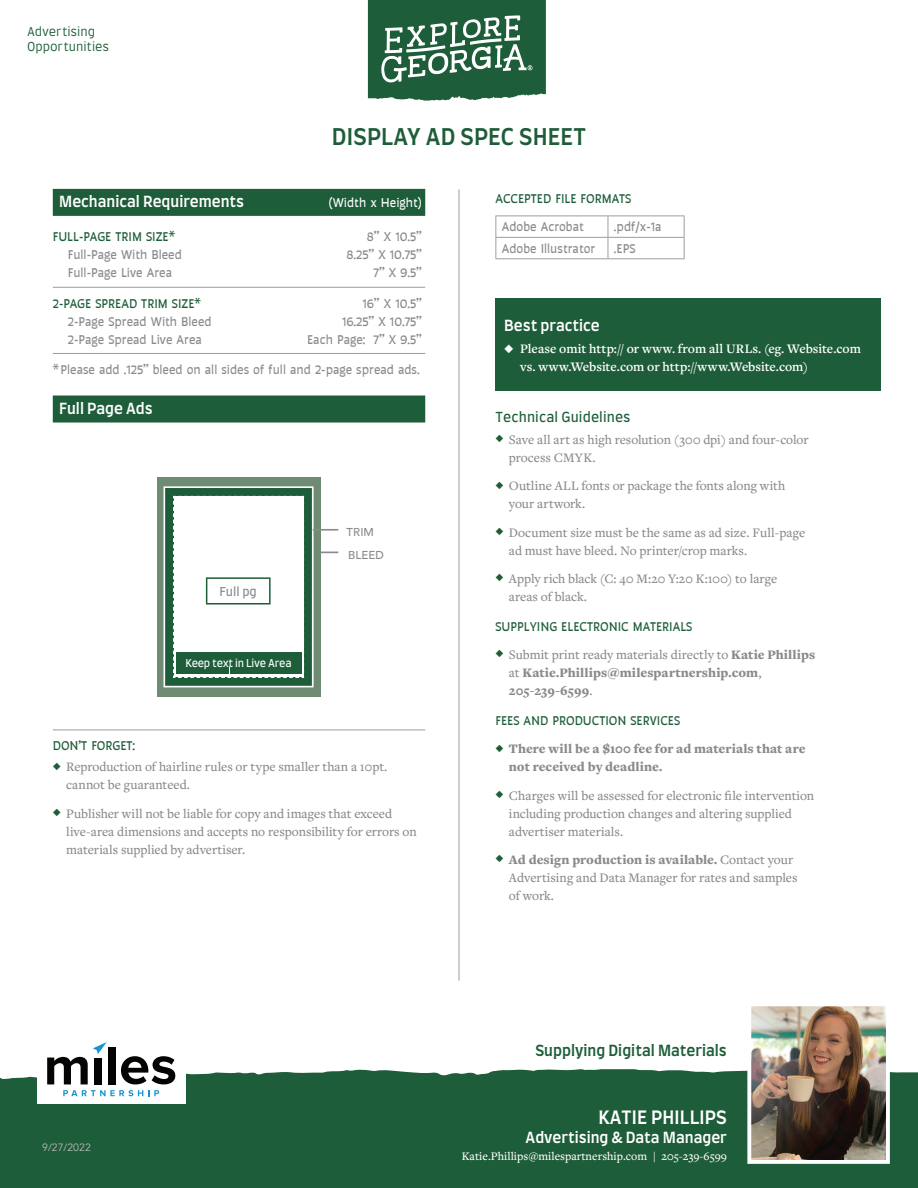
<style>
.page{position:relative;width:918px;height:1188px;background:#fff}
.page>*{position:absolute;margin:0;border:0;box-sizing:border-box;transform-origin:0 0}
.t1{font:500 22.5px "Farro";letter-spacing:.01em;color:#1e5d39}
.t2{font:500 18px "Farro";letter-spacing:.01em;color:#fff}
.t3{font:500 15px "Farro";color:#fff}
.t4{font:500 15px "Farro";color:#1e5d39}
.Bullet{font:500 13.5px/18px "Freight Text Pro";letter-spacing:-.005em;color:#898a8e}
.SubSection_No_Rule{font:13.5px "Auster";color:#898a8e}
.Bullet-2{font:900 13.5px/18px "Freight Text Pro";letter-spacing:.005em;color:#898a8e}
.SubSection_No_Rule-2{font:13.5px "Auster";color:#1e5d39}
.Bullet-3{font:600 13.5px/18px "Freight Text Pro";letter-spacing:-.005em;color:#fff}
.t5{font:13.5px "Farro";letter-spacing:.01em;color:#1e5d39}
.t6{font:13.5px "Auster";color:#fff}
.t7{font:500 12px "Freight Text Pro";color:#fff}
.t8{font:300 12px/14.4px "Farro";letter-spacing:-.005em;color:#1e5d39}
.t9{font:12px "Farro";color:#898a8e}
.t10{font:500 11.4px "Avenir";color:#898a8e}
.t11{font:10.5px "Farro";letter-spacing:-.02em;color:#fff}
.t12{font:10.5px "Avenir";color:#bdbcbd}
.s1{color:#1e5d39}
.s2{font-weight:500}
.s3{font-weight:900}
</style>
<div class="page">
<div style="left:0;top:1069px;width:918px;height:119px;background:#1e5d39"></div>
<div style="left:53px;top:189px;width:372px;height:27px;background:#1e5d39"></div>
<div style="left:53px;top:396px;width:372px;height:27px;background:#1e5d39"></div>
<hr style="left:459px;top:190px;width:1px;height:791px;background:#9c9d9f">
<div style="left:157px;top:477px;width:163px;height:220px;background:#708b73"></div>
<div style="left:163px;top:486px;width:151px;height:201px;background:#1e5d39;border:2px solid #fff"></div>
<svg style="left:173px;top:495px;width:132px;height:183px;background:#dce5e0"></svg>
<hr style="left:313px;top:529px;width:25px;height:2px;background:#898a8e">
<svg style="left:320px;top:552px;width:18px;height:1px"></svg>
<hr style="left:495px;top:216px;width:113px;height:1px;background:#9c9d9f">
<hr style="left:608px;top:216px;width:77px;height:1px;background:#9c9d9f">
<hr style="left:495px;top:237px;width:113px;height:1px;background:#9c9d9f">
<svg style="left:495px;top:216px;width:1px;height:42px"></svg>
<hr style="left:608px;top:237px;width:77px;height:1px;background:#9c9d9f">
<svg style="left:608px;top:216px;width:1px;height:42px"></svg>
<svg style="left:684px;top:216px;width:1px;height:42px"></svg>
<hr style="left:495px;top:258px;width:113px;height:1px;background:#9c9d9f">
<hr style="left:608px;top:258px;width:77px;height:1px;background:#9c9d9f">
<div style="left:37px;top:1035px;width:148px;height:69px;background:#fff"></div>
<div style="left:109px;top:1047px;width:7px;height:37px;background:#040503"></div>
<svg style="left:121px;top:1056px;width:54px;height:28px"></svg>
<svg style="left:47px;top:1042px;width:60px;height:42px"></svg>
<svg style="left:63px;top:1090px;width:96px;height:6px"></svg>
<div style="left:495px;top:298px;width:386px;height:93px;background:#1e5d39"></div>
<svg style="left:368px;top:0;width:178px;height:101px;background:#467a5c"></svg>
<hr style="left:53px;top:287px;width:372px;height:1px;background:#9c9d9f">
<hr style="left:53px;top:353px;width:372px;height:1px;background:#9c9d9f">
<hr style="left:53px;top:730px;width:372px;height:1px;background:#9c9d9f">
<img style="left:752px;top:1007px;width:133px;height:152px">
<div style="left:747px;top:1002px;width:143px;height:162px;border:4px solid #fff"></div>
<p class="t8" style="left:27px;top:25px;width:84px">Advertising<br>Opportunities</p>
<p class="t1" style="left:332px;top:122px;width:256px">DISPLAY AD SPEC SHEET</p>
<p class="t3" style="left:59px;top:192px;width:186px">Mechanical Requirements</p>
<p class="t6" style="left:329px;top:195px;width:94px">(Width x Height)</p>
<p class="SubSection_No_Rule-2" style="left:53px;top:229px;width:124px">FULL-PAGE TRIM SIZE*</p>
<p class="SubSection_No_Rule" style="left:367px;top:229px;width:56px">8” X 10.5”</p>
<p class="SubSection_No_Rule" style="left:68px;top:247px;width:116px">Full-Page With Bleed</p>
<p class="SubSection_No_Rule" style="left:346px;top:247px;width:77px">8.25” X 10.75”</p>
<p class="SubSection_No_Rule" style="left:68px;top:265px;width:106px">Full-Page Live Area</p>
<p class="SubSection_No_Rule" style="left:373px;top:265px;width:50px">7” X 9.5”</p>
<p class="SubSection_No_Rule-2" style="left:53px;top:296px;width:150px">2-PAGE SPREAD TRIM SIZE*</p>
<p class="SubSection_No_Rule" style="left:362px;top:296px;width:61px">16” X 10.5”</p>
<p class="SubSection_No_Rule" style="left:68px;top:314px;width:145px">2-Page Spread With Bleed</p>
<p class="SubSection_No_Rule" style="left:342px;top:314px;width:81px">16.25” X 10.75”</p>
<p class="SubSection_No_Rule" style="left:68px;top:332px;width:136px">2-Page Spread Live Area</p>
<p class="SubSection_No_Rule" style="left:307px;top:332px;width:116px">Each Page: 7” X 9.5”</p>
<p class="SubSection_No_Rule" style="left:53px;top:362px;width:369px">*Please add .125” bleed on all sides of full and 2-page spread ads.</p>
<p class="t3" style="left:59px;top:399px;width:95px">Full Page Ads</p>
<p class="t10" style="left:346px;top:522px;width:29px">TRIM</p>
<p class="t9" style="left:220px;top:584px;width:39px">Full pg</p>
<p class="t11" style="left:186px;top:656px;width:108px">Keep text in Live Area</p>
<p class="t10" style="left:348px;top:545px;width:37px">BLEED</p>
<p class="SubSection_No_Rule-2" style="left:53px;top:738px;width:84px">DON’T FORGET:</p>
<p class="Bullet" style="left:66px;top:758px;width:323px;text-indent:-14px"><span class="s1">◆</span> Reproduction of hairline rules or type smaller than a 10pt. cannot be guaranteed.</p>
<p class="Bullet" style="left:66px;top:804px;width:352px;text-indent:-14px"><span class="s1">◆</span> Publisher will not be liable for copy and images that exceed live-area dimensions and accepts no responsibility for errors on materials supplied by advertiser.</p>
<p class="SubSection_No_Rule-2" style="left:495px;top:191px;width:137px">ACCEPTED FILE FORMATS</p>
<p class="SubSection_No_Rule" style="left:502px;top:219px;width:84px">Adobe Acrobat</p>
<p class="SubSection_No_Rule" style="left:614px;top:219px;width:49px">.pdf/x-1a</p>
<p class="SubSection_No_Rule" style="left:502px;top:241px;width:95px">Adobe Illustrator</p>
<p class="SubSection_No_Rule" style="left:614px;top:241px;width:23px">.EPS</p>
<p class="t3" style="left:504px;top:316px;width:97px">Best practice</p>
<p class="Bullet-3" style="left:520px;top:339px;width:342px;text-indent:-16px">◆ Please omit http:// or www. from all URLs. (eg. Website.com vs. www.Website.com or http://www.Website.com)</p>
<p class="t5" style="left:495px;top:409px;width:137px">Technical Guidelines</p>
<p class="Bullet" style="left:509px;top:430px;width:301px;text-indent:-14px"><span class="s1">◆</span> Save all art as high resolution (300 dpi) and four-color process CMYK.</p>
<p class="Bullet" style="left:509px;top:476px;width:278px;text-indent:-14px"><span class="s1">◆</span> Outline ALL fonts or package the fonts along with your artwork.</p>
<p class="Bullet" style="left:509px;top:523px;width:298px;text-indent:-14px"><span class="s1">◆</span> Document size must be the same as ad size. Full-page ad must have bleed. No printer/crop marks.</p>
<p class="Bullet" style="left:509px;top:569px;width:270px;text-indent:-14px"><span class="s1">◆</span> Apply rich black (C: 40 M:20 Y:20 K:100) to large areas of black.</p>
<p class="SubSection_No_Rule-2" style="left:495px;top:619px;width:199px">SUPPLYING ELECTRONIC MATERIALS</p>
<p class="Bullet-2" style="left:509px;top:646px;width:308px;text-indent:-14px"><span class="s1">◆</span> <span class="s2">Submit print ready materials directly to</span> Katie Phillips <span class="s2">at</span> Katie.Phillips@milespartnership.com<span class="s2">,<br></span>205-239-6599<span class="s2">.</span></p>
<p class="SubSection_No_Rule-2" style="left:495px;top:713px;width:186px">FEES AND PRODUCTION SERVICES</p>
<p class="Bullet-2" style="left:509px;top:740px;width:298px;text-indent:-14px"><span class="s1">◆</span> There will be a $100 fee for ad materials that are not received by deadline.</p>
<p class="Bullet" style="left:509px;top:786px;width:307px;text-indent:-14px"><span class="s1">◆</span> Charges will be assessed for electronic file intervention including production changes and altering supplied advertiser materials.</p>
<p class="Bullet" style="left:509px;top:850px;width:290px;text-indent:-14px"><span class="s1">◆</span> <span class="s3">Ad design production is available.</span> Contact your<br>Advertising and Data Manager for rates and samples of work.</p>
<p class="t12" style="left:42px;top:1141px;width:50px">9/27/2022</p>
<p class="t4" style="left:535px;top:1041px;width:193px">Supplying Digital Materials</p>
<p class="t2" style="left:598px;top:1105px;width:130px">KATIE PHILLIPS</p>
<p class="t3" style="left:526px;top:1128px;width:203px">Advertising &amp; Data Manager</p>
<p class="t7" style="left:462px;top:1148px;width:266px">Katie.Phillips@milespartnership.com | 205-239-6599</p>
</div>
